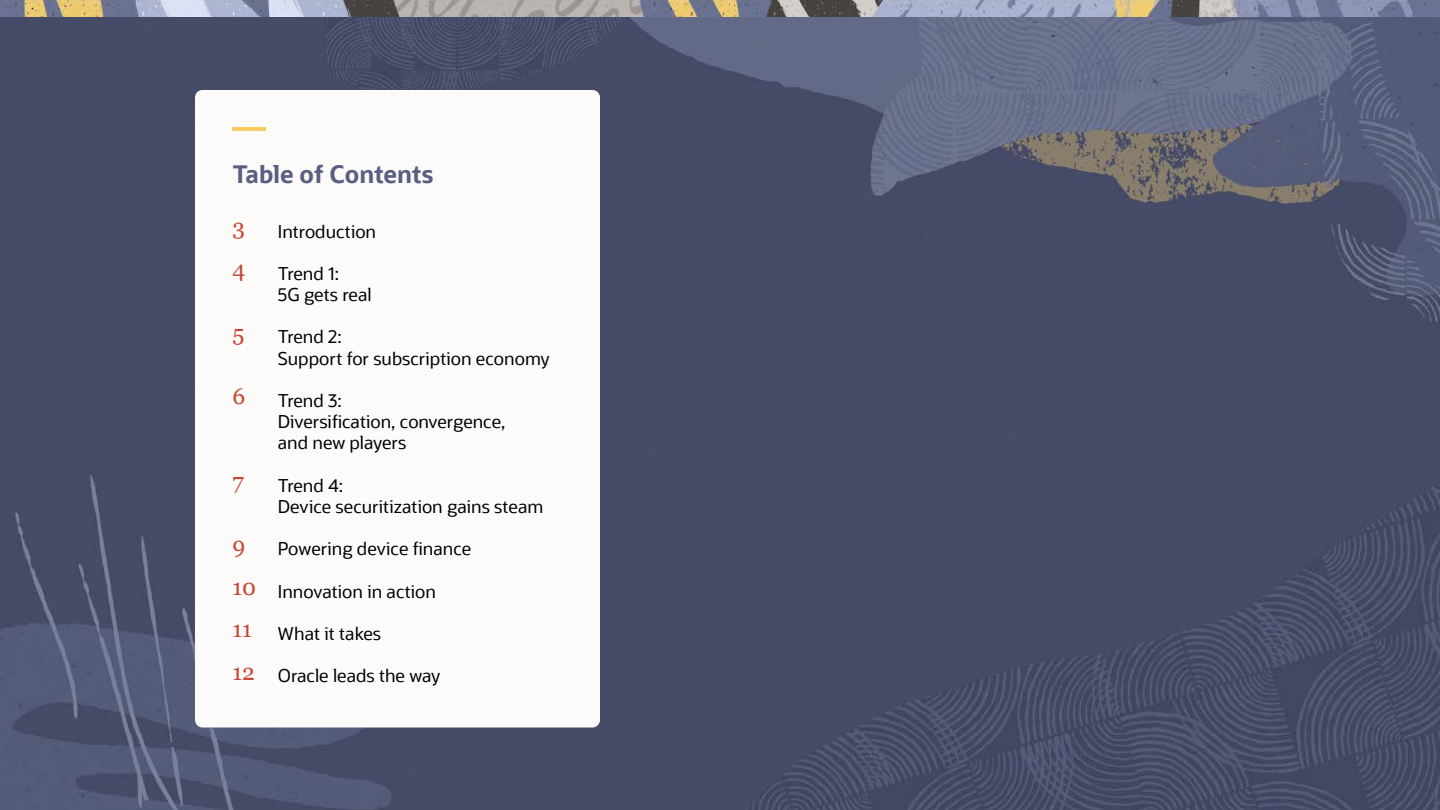
<style>
.page{position:relative;width:1440px;height:810px;background:#fff}
.page>*{position:absolute;margin:0;border:0;box-sizing:border-box;transform-origin:0 0}
.t1{font:700 24px "Oracle Sans";color:#585f80}
.t2{font:22.65px "Georgia";color:#c74634}
.t3{font:17.62px/21.1px "Oracle Sans";color:#000}
.s1{font-family:"Georgia";font-size:22.65px;color:#c74634}
</style>
<div class="page">
<img style="left:0;top:16px;width:1440px;height:794px">
<div style="left:195px;top:90px;width:405px;height:638px;background:#fcfbfa;border-radius:8px"></div>
<img style="left:0;top:0;width:1440px;height:16px">
<hr style="left:232px;top:128px;width:34px;height:3px;background:#facd62">
<p class="t1" style="left:232px;top:159px;width:202px">Table of Contents</p>
<p class="t2" style="left:232px;top:211px;width:14px">3</p>
<p class="t3" style="left:278px;top:221px;width:100px">Introduction</p>
<p class="t2" style="left:232px;top:253px;width:14px">4</p>
<p class="t3" style="left:278px;top:263px;width:95px">Trend 1:<br>5G gets real</p>
<p class="t2" style="left:232px;top:317px;width:13px">5</p>
<p class="t3" style="left:278px;top:327px;width:273px">Trend 2:<br>Support for subscription economy</p>
<p class="t2" style="left:232px;top:380px;width:14px">6</p>
<p class="t3" style="left:278px;top:390px;width:229px">Trend 3:<br>Diversification, convergence, and new players</p>
<p class="t2" style="left:232px;top:465px;width:13px">7</p>
<p class="t3" style="left:278px;top:475px;width:267px">Trend 4:<br>Device securitization gains steam</p>
<p class="t2" style="left:232px;top:528px;width:14px">9</p>
<p class="t3" style="left:278px;top:538px;width:195px">Powering device finance</p>
<p class="t3" style="left:232px;top:581px;width:205px"><span class="s1">10</span> Innovation in action</p>
<p class="t3" style="left:232px;top:623px;width:150px"><span class="s1">11</span> What it takes</p>
<p class="t3" style="left:232px;top:665px;width:210px"><span class="s1">12</span> Oracle leads the way</p>
</div>
